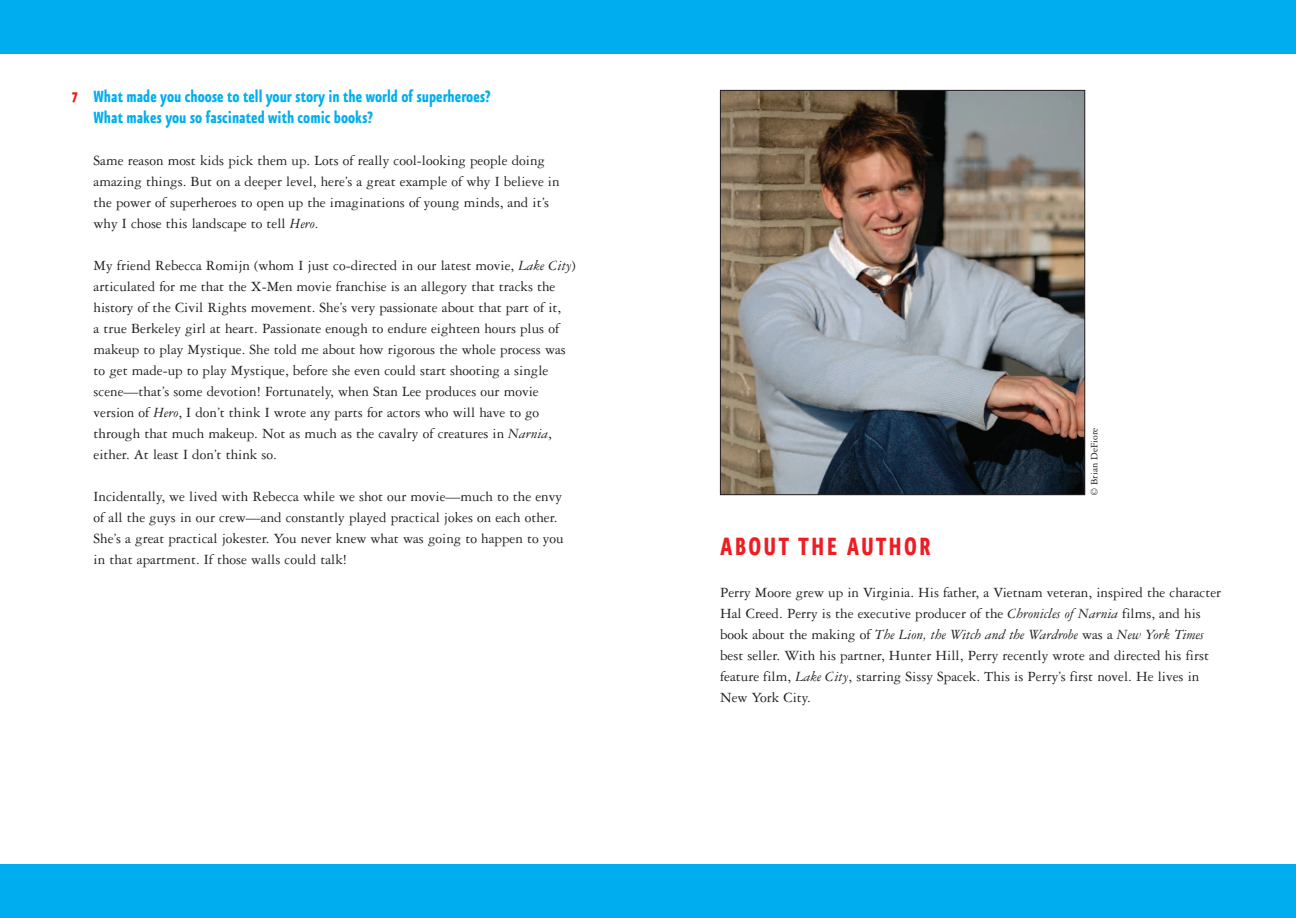
<style>
.page{position:relative;width:1296px;height:918px;background:#fff}
.page>*{position:absolute;margin:0;border:0;box-sizing:border-box;transform-origin:0 0}
.t1{font:700 30px "Eureka Sans Cond";letter-spacing:.075em;color:#ee1d23}
.t2{font:700 19.5px/21px "Eureka Sans Cond";color:#00aeef}
.t3{font:15px/21px "Garamond Three";color:#231f20}
.t4{font:10.5px "Garamond Three";color:#231f20}
.s1{color:#ee1d23}
.s2{font-style:italic}
</style>
<div class="page">
<div style="left:0;top:0;width:1296px;height:54px;background:#00aeef"></div>
<div style="left:0;top:864px;width:1296px;height:54px;background:#00aeef"></div>
<img style="left:722px;top:92px;width:361px;height:401px">
<div style="left:720px;top:90px;width:365px;height:405px;border:1px solid #231f20"></div>
<h2 class="t2" style="left:94px;top:85px;width:399px;text-indent:-22px"><span class="s1">7</span> What made you choose to tell your story in the world of superheroes?<br>What makes you so fascinated with comic books?</h2>
<p class="t3" style="left:94px;top:152px;width:468px">Same reason most kids pick them up. Lots of really cool-looking people doing amazing things. But on a deeper level, here’s a great example of why I believe in the power of superheroes to open up the imaginations of young minds, and it’s why I chose this landscape to tell <span class="s2">Hero</span>.</p>
<p class="t3" style="left:94px;top:257px;width:484px">My friend Rebecca Romijn (whom I just co-directed in our latest movie, <span class="s2">Lake City</span>) articulated for me that the X-Men movie franchise is an allegory that tracks the history of the Civil Rights movement. She’s very passionate about that part of it,<br>a true Berkeley girl at heart. Passionate enough to endure eighteen hours plus of makeup to play Mystique. She told me about how rigorous the whole process was to get made-up to play Mystique, before she even could start shooting a single scene—that’s some devotion! Fortunately, when Stan Lee produces our movie version of <span class="s2">Hero</span>, I don’t think I wrote any parts for actors who will have to go through that much makeup. Not as much as the cavalry of creatures in <span class="s2">Narnia</span>, either. At least I don’t think so.</p>
<p class="t3" style="left:94px;top:488px;width:472px">Incidentally, we lived with Rebecca while we shot our movie—much to the envy of all the guys in our crew—and constantly played practical jokes on each other.<br>She’s a great practical jokester. You never knew what was going to happen to you in that apartment. If those walls could talk!</p>
<p class="t4" style="left:1091px;top:496px;width:70px;rotate:-90deg">© Brian DeFiore</p>
<h1 class="t1" style="left:720px;top:527px;width:212px">ABOUT THE AUTHOR</h1>
<p class="t3" style="left:720px;top:583px;width:503px">Perry Moore grew up in Virginia. His father, a Vietnam veteran, inspired the character Hal Creed. Perry is the executive producer of the <span class="s2">Chronicles of Narnia</span> films, and his book about the making of <span class="s2">The Lion, the Witch and the Wardrobe</span> was a <span class="s2">New York Times </span>best seller. With his partner, Hunter Hill, Perry recently wrote and directed his first feature film, <span class="s2">Lake City</span>, starring Sissy Spacek. This is Perry’s first novel. He lives in New York City.</p>
</div>
